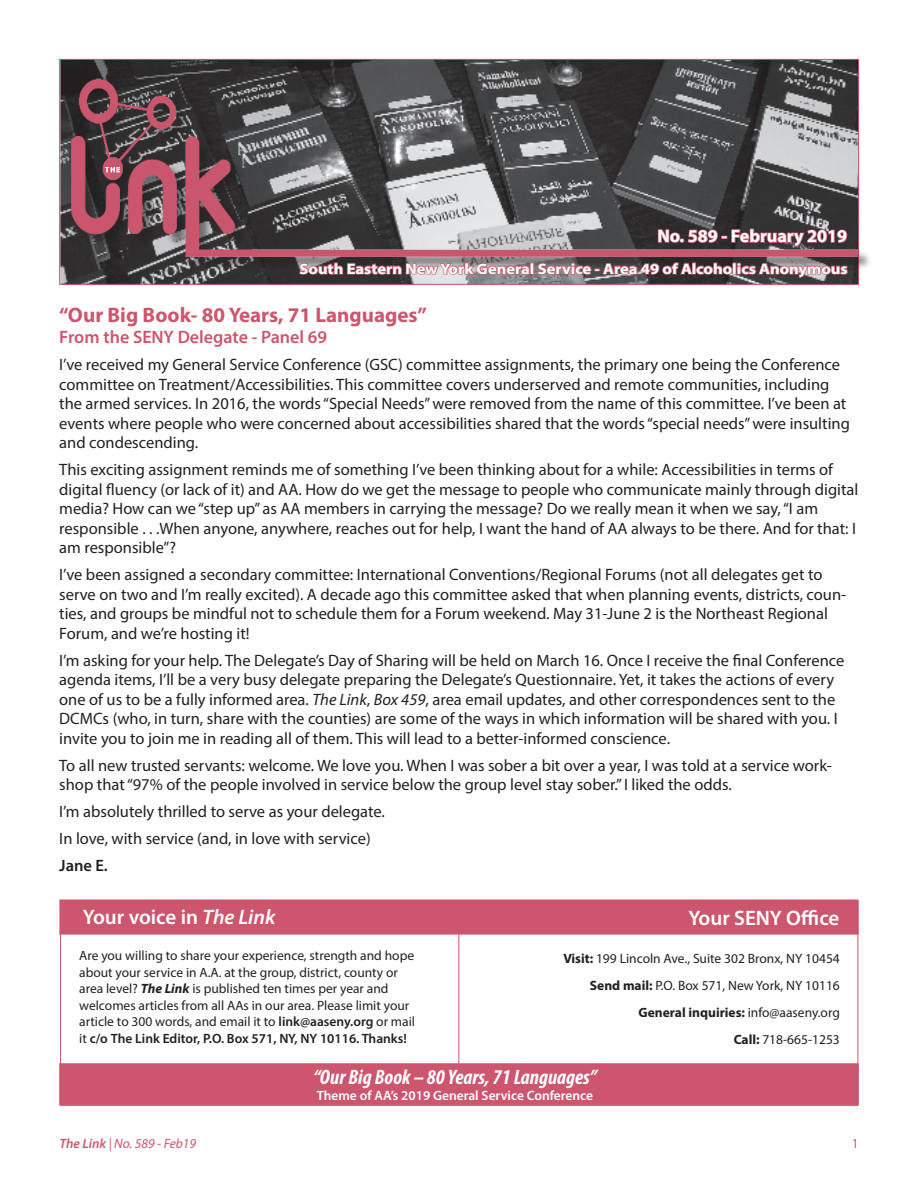
<style>
.page{position:relative;width:918px;height:1188px;background:#fff}
.page>*{position:absolute;margin:0;border:0;box-sizing:border-box;transform-origin:0 0}
.t1{font:700 21px "Myriad Pro";color:#cc566d}
.t2{font:600 21px "Myriad Pro";color:#fff}
.t3{font:italic 700 condensed 21px "Myriad Pro";color:#fff}
.t4{font:600 18px "Myriad Pro";color:#cc566d}
.t5{font:700 18px "Myriad Pro";color:#fff}
.t6{font:16.5px/19.5px "Myriad Pro";color:#231f20}
.t7{font:600 16.5px "Myriad Pro";color:#231f20}
.t8{font:700 15px "Myriad Pro";color:#fff;scale:1.1 1}
.t9{font:13.5px/16.5px "Myriad Pro";color:#231f20}
.t10{font:600 13.5px "Myriad Pro";color:#fff}
.t11{font:italic 13.5px "Myriad Pro";color:#cc566d}
.t12{font:13.5px "Myriad Pro";color:#cc566d}
.s1{font-style:italic}
.s2{font-weight:700;font-style:italic}
.s3{font-weight:600}
.s4{font-weight:700}
</style>
<div class="page">
<img style="left:61px;top:61px;width:796px;height:222px">
<div style="left:73px;top:80px;width:798px;height:190px;background:#231f20;opacity:.55"></div>
<img style="left:59px;top:78px;width:798px;height:186px">
<svg style="left:298px;top:206px;width:551px;height:79px;background:#7e656b"></svg>
<div style="left:59px;top:899px;width:800px;height:36px;background:#cc566d;border:2px solid #cc566d"></div>
<hr style="left:458px;top:900px;width:1px;height:163px;background:#cc566d">
<div style="left:59px;top:1063px;width:800px;height:42px;background:#cc566d;border:1px solid #cc566d"></div>
<p class="t5" style="left:657px;top:224px;width:191px">No. 589 - February 2019</p>
<p class="t8" style="left:299px;top:259px;width:500px">South Eastern New York General Service - Area 49 of Alcoholics Anonymous</p>
<p class="t1" style="left:59px;top:302px;width:369px">“Our Big Book- 80 Years, 71 Languages”</p>
<p class="t4" style="left:59px;top:326px;width:269px">From the SENY Delegate - Panel 69</p>
<p class="t6" style="left:59px;top:355px;width:792px">I’ve received my General Service Conference (GSC) committee assignments, the primary one being the Conference committee on Treatment/Accessibilities. This committee covers underserved and remote communities, including the armed services. In 2016, the words “Special Needs” were removed from the name of this committee. I’ve been at events where people who were concerned about accessibilities shared that the words “special needs” were insulting and condescending.</p>
<p class="t6" style="left:59px;top:460px;width:801px">This exciting assignment reminds me of something I’ve been thinking about for a while: Accessibilities in terms of digital fluency (or lack of it) and AA. How do we get the message to people who communicate mainly through digital media? How can we “step up” as AA members in carrying the message? Do we really mean it when we say, “I am responsible . . .When anyone, anywhere, reaches out for help, I want the hand of AA always to be there. And for that: I am responsible”?</p>
<p class="t6" style="left:59px;top:565px;width:789px">I’ve been assigned a secondary committee: International Conventions/Regional Forums (not all delegates get to serve on two and I’m really excited). A decade ago this committee asked that when planning events, districts, coun&shy;ties, and groups be mindful not to schedule them for a Forum weekend. May 31-June 2 is the Northeast Regional Forum, and we’re hosting it!</p>
<p class="t6" style="left:59px;top:650px;width:787px">I’m asking for your help. The Delegate’s Day of Sharing will be held on March 16. Once I receive the final Conference agenda items, I’ll be a very busy delegate preparing the Delegate’s Questionnaire. Yet, it takes the actions of every one of us to be a fully informed area. <span class="s1">The Link</span>, <span class="s1">Box 459</span>, area email updates, and other correspondences sent to the DCMCs (who, in turn, share with the counties) are some of the ways in which information will be shared with you. I invite you to join me in reading all of them. This will lead to a better-informed conscience.</p>
<p class="t6" style="left:59px;top:755px;width:774px">To all new trusted servants: welcome. We love you. When I was sober a bit over a year, I was told at a service work&shy;shop that “97% of the people involved in service below the group level stay sober.” I liked the odds.</p>
<p class="t6" style="left:59px;top:798px;width:327px;line-height:27px">I’m absolutely thrilled to serve as your delegate.<br>In love, with service (and, in love with service)</p>
<p class="t7" style="left:59px;top:855px;width:50px">Jane E.</p>
<p class="t2" style="left:83px;top:903px;width:194px">Your voice in <span class="s1">The Link</span></p>
<p class="t9" style="left:79px;top:947px;width:337px">Are you willing to share your experience, strength and hope about your service in A.A. at the group, district, county or area level? <span class="s2">The Link</span> is published ten times per year and welcomes articles from all AAs in our area. Please limit your article to 300 words, and email it to <span class="s3">link@aaseny.org</span> or mail it <span class="s3">c/o The Link Editor, P.O. Box 571, NY, NY 10116. Thanks!</span></p>
<p class="t9" style="left:563px;top:945px;width:278px;line-height:27px;text-align:right"><span class="s4">Visit:</span> 199 Lincoln Ave., Suite 302 Bronx, NY 10454<br><span class="s4">Send mail:</span> P.O. Box 571, New York, NY 10116<br><span class="s4">General inquiries:</span> info@aaseny.org<br><span class="s4">Call:</span> 718-665-1253</p>
<p class="t2" style="left:688px;top:904px;width:152px">Your SENY Office</p>
<p class="t3" style="left:313px;top:1064px;width:285px">“Our Big Book – 80 Years, 71 Languages”</p>
<p class="t10" style="left:317px;top:1087px;width:278px">Theme of AA’s 2019 General Service Conference</p>
<p class="t11" style="left:59px;top:1136px;width:138px"><span class="s3">The Link</span> | No. 589 - Feb19</p>
<p class="t12" style="left:852px;top:1135px;width:8px">1</p>
</div>
